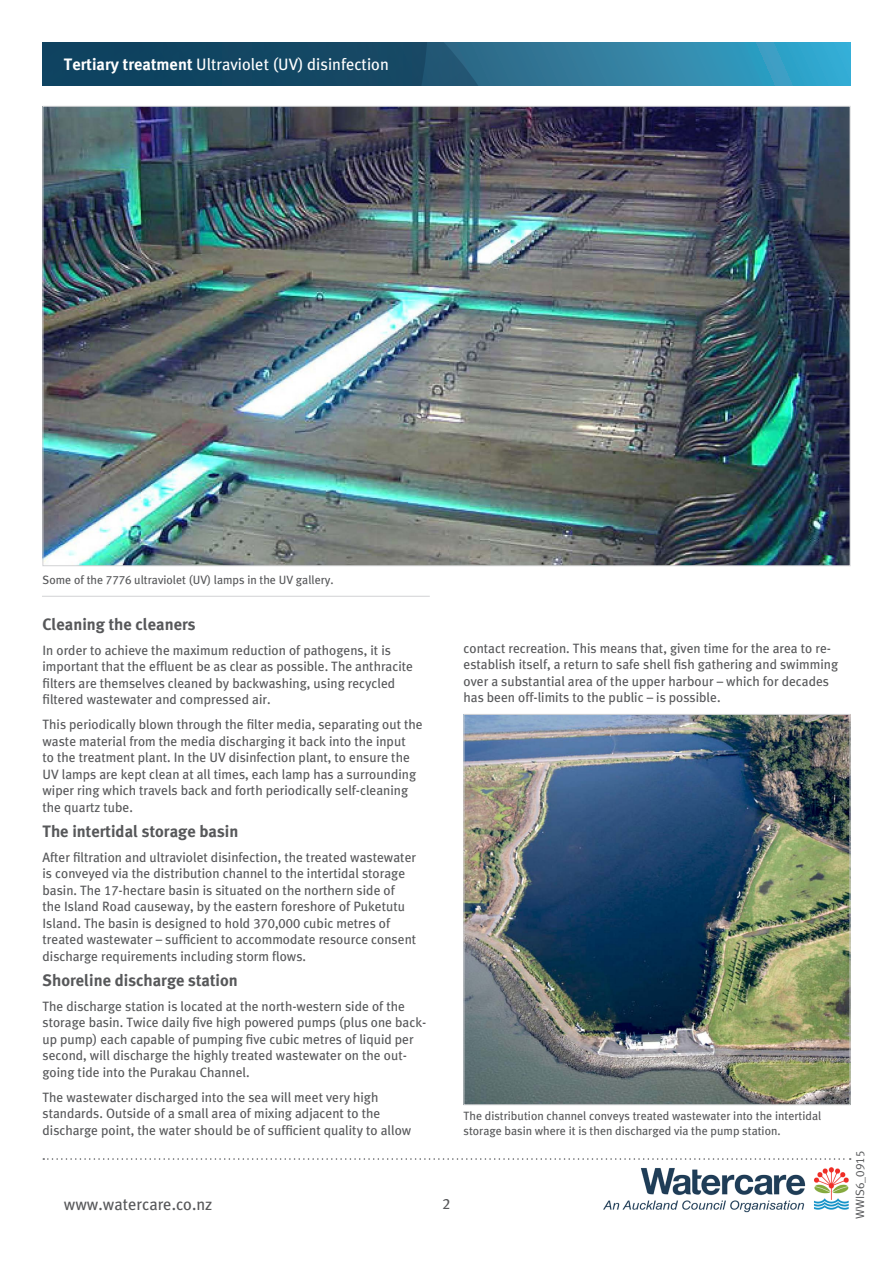
<style>
.page{position:relative;width:893px;height:1263px;background:#fff}
.page>*{position:absolute;margin:0;border:0;box-sizing:border-box;transform-origin:0 0}
.Pa1{font:700 16.5px "Meta Plus";color:#57585a}
.Pa0{font:16.5px "Meta Plus";color:#fff}
.Pa0-2{font:16.5px "Meta Plus";color:#57585a}
.Pa7{font:15px "Meta Plus Book Caps";color:#57585a}
.Pa0-3{font:13.5px/16.5px "Meta Plus";color:#57585a}
.Pa2{font:12px/15px "Meta Plus";color:#57585a}
.Pa0-4{font:12px "Meta Plus Normal";color:#57585a}
.s1{font-weight:700}
.s2{font-family:"Meta Plus Book Caps"}
.s3{font-family:"Meta Plus Normal Caps"}
</style>
<div class="page">
<svg style="left:43px;top:43px;width:807px;height:42px;background:#226686"></svg>
<img style="left:465px;top:716px;width:383px;height:387px">
<div style="left:463px;top:714px;width:387px;height:391px;border:1px solid #d1d2d4"></div>
<img style="left:45px;top:108px;width:803px;height:456px">
<hr style="left:42px;top:596px;width:388px;height:1px;background:#d1d2d4">
<img style="left:604px;top:1167px;width:245px;height:46px">
<svg style="left:43px;top:1158px;width:808px;height:2px"></svg>
<p class="Pa0" style="left:64px;top:55px;width:327px"><span class="s1">Tertiary treatment</span> Ultraviolet (UV) disinfection</p>
<p class="Pa2" style="left:43px;top:572px;width:293px">Some of the <span class="s2">7776</span> ultraviolet (UV) lamps in the UV gallery.</p>
<p class="Pa1" style="left:43px;top:614px;width:155px">Cleaning the cleaners</p>
<p class="Pa0-3" style="left:43px;top:642px;width:372px">In order to achieve the maximum reduction of pathogens, it is important that the effluent be as clear as possible. The anthracite filters are themselves cleaned by backwashing, using recycled filtered wastewater and compressed air.</p>
<p class="Pa0-3" style="left:43px;top:716px;width:382px">This periodically blown through the filter media, separating out the waste material from the media discharging it back into the input<br>to the treatment plant. In the UV disinfection plant, to ensure the UV lamps are kept clean at all times, each lamp has a surrounding wiper ring which travels back and forth periodically self-cleaning the quartz tube.</p>
<p class="Pa1" style="left:43px;top:821px;width:197px">The intertidal storage basin</p>
<p class="Pa0-3" style="left:43px;top:849px;width:375px">After filtration and ultraviolet disinfection, the treated wastewater is conveyed via the distribution channel to the intertidal storage basin. The <span class="s2">17</span>-hectare basin is situated on the northern side of the Island Road causeway, by the eastern foreshore of Puketutu Island. The basin is designed to hold <span class="s2">370,000</span> cubic metres of treated wastewater – sufficient to accommodate resource consent discharge requirements including storm flows.</p>
<p class="Pa1" style="left:43px;top:970px;width:197px">Shoreline discharge station</p>
<p class="Pa0-3" style="left:43px;top:998px;width:385px">The discharge station is located at the north-western side of the storage basin. Twice daily five high powered pumps (plus one back&shy;up pump) each capable of pumping five cubic metres of liquid per second, will discharge the highly treated wastewater on the out&shy;going tide into the Purakau Channel.</p>
<p class="Pa0-3" style="left:43px;top:1089px;width:370px">The wastewater discharged into the sea will meet very high standards. Outside of a small area of mixing adjacent to the discharge point, the water should be of sufficient quality to allow</p>
<p class="Pa0-3" style="left:463px;top:640px;width:376px">contact recreation. This means that, given time for the area to re&shy;establish itself, a return to safe shell fish gathering and swimming over a substantial area of the upper harbour – which for decades has been off-limits to the public – is possible.</p>
<p class="Pa2" style="left:463px;top:1108px;width:359px">The distribution channel conveys treated wastewater into the intertidal storage basin where it is then discharged via the pump station.</p>
<p class="Pa0-2" style="left:64px;top:1194px;width:150px">www.watercare.co.nz</p>
<p class="Pa7" style="left:442px;top:1195px;width:10px">2</p>
<p class="Pa0-4" style="left:853px;top:1219px;width:69px;rotate:-90deg">WWIS<span class="s3">6</span>_<span class="s3">0915</span></p>
</div>
